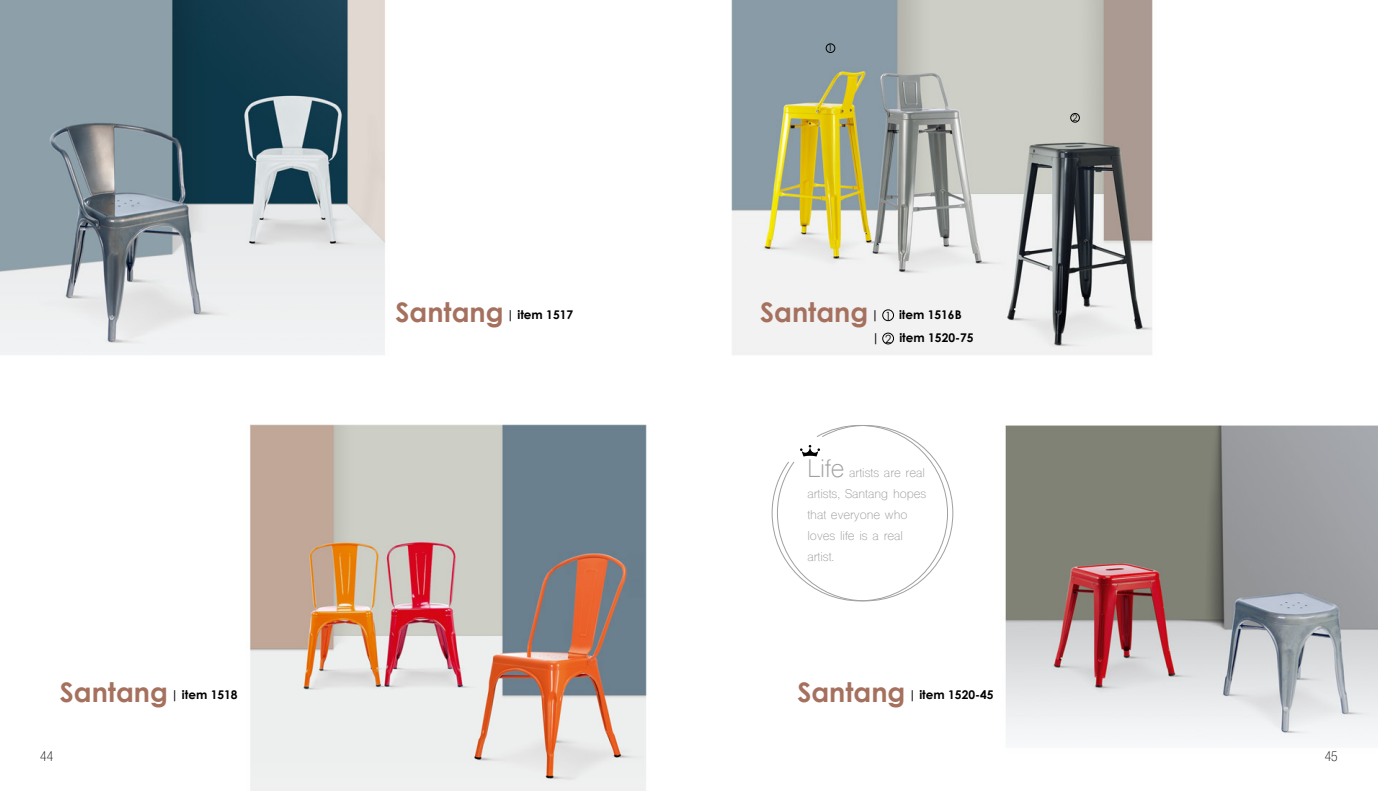
<style>
.page{position:relative;width:1378px;height:791px;background:#fff}
.page>*{position:absolute;margin:0;border:0;box-sizing:border-box;transform-origin:0 0}
.t1{font:700 27px "Century Gothic";color:#a5715e}
.t2{font:100 condensed 13.5px "Helvetica Neue LT Std";color:#000}
.t3{font:12px/21px "Shree Dev 0714";color:#9fa0a0}
.t4{font:700 12px "Century Gothic";color:#000}
.t5{font:11.25px/23px "Century Gothic";color:#000}
.t6{font:9px "Century Gothic";color:#000}
.s1{font-size:24px}
</style>
<div class="page">
<img style="left:0;top:0;width:1378px;height:791px">
<div style="left:882px;top:310px;width:12px;height:11px;border:1px solid #000;border-radius:50%"></div>
<div style="left:882px;top:333px;width:12px;height:11px;border:1px solid #000;border-radius:50%"></div>
<div style="left:826px;top:44px;width:9px;height:9px;border:1px solid #000;border-radius:50%"></div>
<div style="left:1070px;top:113px;width:9px;height:9px;border:1px solid #000;border-radius:50%"></div>
<svg style="left:772px;top:425px;width:181px;height:176px"></svg>
<h1 class="t1" style="left:395px;top:291px;width:109px">Santang</h1>
<p class="t4" style="left:507px;top:305px;width:68px">| item 1517</p>
<p class="t6" style="left:828px;top:42px;width:6px">1</p>
<h1 class="t1" style="left:760px;top:291px;width:109px">Santang</h1>
<p class="t4" style="left:871px;top:305px;width:9px">|</p>
<p class="t4" style="left:899px;top:305px;width:64px">item 1516B</p>
<p class="t4" style="left:872px;top:329px;width:9px">|</p>
<p class="t4" style="left:899px;top:329px;width:76px">item 1520-75</p>
<p class="t5" style="left:885px;top:304px;width:8px">1<br>2</p>
<p class="t3" style="left:807px;top:464px;width:120px"><span class="s1">Life</span> artists are real artists, Santang hopes that everyone who loves life is a real artist.</p>
<h1 class="t1" style="left:60px;top:672px;width:110px">Santang</h1>
<p class="t4" style="left:171px;top:686px;width:68px">| item 1518</p>
<h1 class="t1" style="left:797px;top:672px;width:109px">Santang</h1>
<p class="t4" style="left:909px;top:686px;width:86px">| item 1520-45</p>
<p class="t6" style="left:1072px;top:111px;width:6px">2</p>
<p class="t2" style="left:40px;top:749px;width:14px">44</p>
<p class="t2" style="left:1324px;top:749px;width:14px">45</p>
</div>
